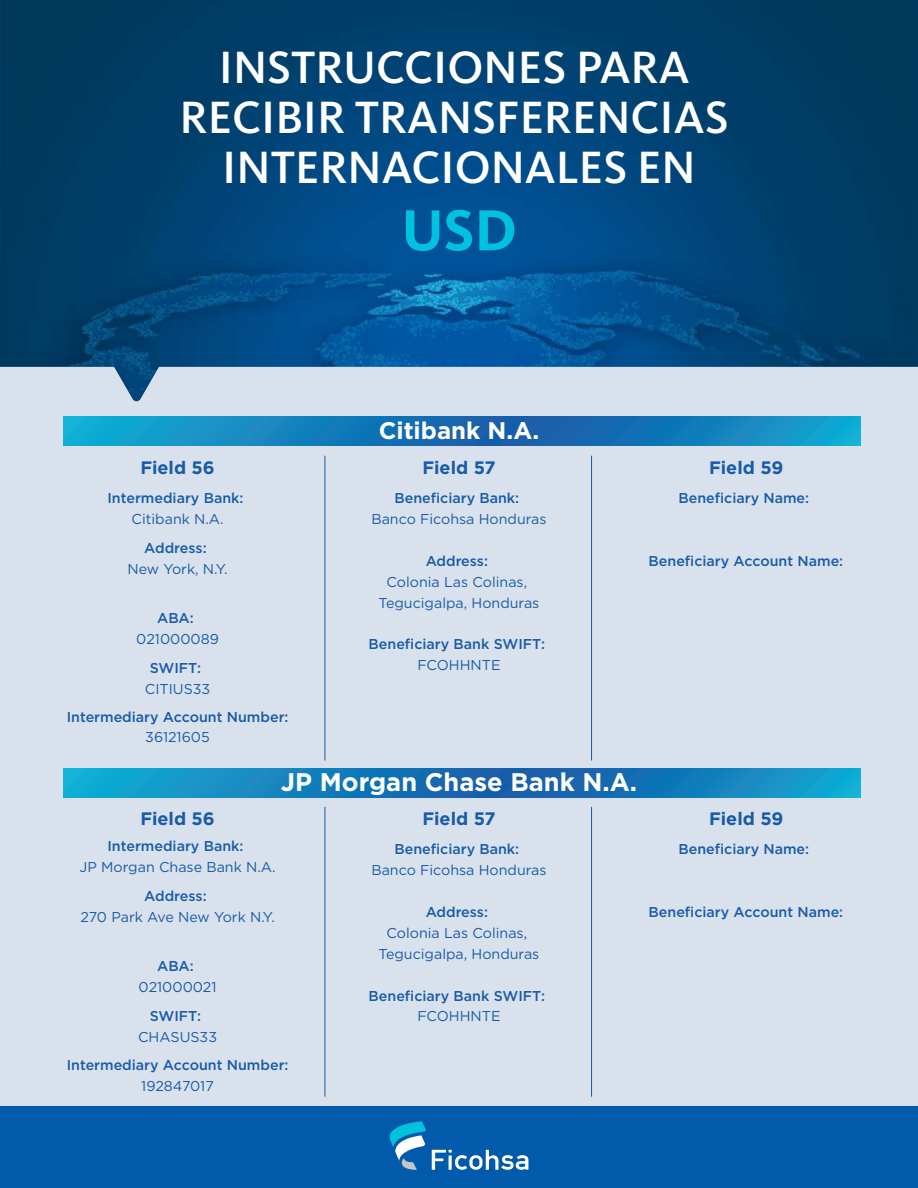
<style>
.page{position:relative;width:918px;height:1188px;background:#fff}
.page>*{position:absolute;margin:0;border:0;box-sizing:border-box;transform-origin:0 0}
.t1{font:700 60px "Kievit Pro";color:#00c2df}
.t2{font:500 46.95px/50.1px "Kievit Pro";color:#fff;text-align:center}
.t3{font:700 25.5px "Gotham";color:#fff}
.t4{font:700 24px "Gotham";color:#fff}
.t5{font:700 18px "Gotham";color:#185ba9}
.t6{font:500 14.25px "Gotham";color:#185ba9}
.t7{font:14.25px/20.9px "Gotham";color:#185ba9;text-align:center}
</style>
<div class="page">
<div style="left:0;top:351px;width:918px;height:837px;background:#d9e2ec"></div>
<div style="left:0;top:1107px;width:918px;height:81px;background:#015aaa"></div>
<svg style="left:389px;top:1121px;width:139px;height:49px"></svg>
<img style="left:0;top:0;width:918px;height:402px">
<hr style="left:325px;top:456px;width:1px;height:304px;background:#185ba9">
<hr style="left:591px;top:456px;width:1px;height:304px;background:#185ba9">
<hr style="left:325px;top:807px;width:1px;height:289px;background:#185ba9">
<hr style="left:591px;top:807px;width:1px;height:289px;background:#185ba9">
<svg style="left:63px;top:417px;width:798px;height:29px"></svg>
<svg style="left:63px;top:769px;width:798px;height:28px"></svg>
<h2 class="t2" style="left:180px;top:42px;width:550px">INSTRUCCIONES PARA<br>RECIBIR TRANSFERENCIAS<br>INTERNACIONALES EN</h2>
<h1 class="t1" style="left:401px;top:194px;width:117px">USD</h1>
<h3 class="t4" style="left:379px;top:415px;width:162px">Citibank N.A.</h3>
<p class="t5" style="left:140px;top:456px;width:76px">Field 56</p>
<p class="t5" style="left:422px;top:456px;width:75px">Field 57</p>
<p class="t5" style="left:709px;top:456px;width:76px">Field 59</p>
<p class="t6" style="left:107px;top:489px;width:138px">Intermediary Bank:</p>
<p class="t7" style="left:132px;top:508px;width:94px">Citibank N.A.</p>
<p class="t6" style="left:144px;top:539px;width:64px">Address:</p>
<p class="t7" style="left:128px;top:558px;width:102px">New York, N.Y.</p>
<p class="t6" style="left:157px;top:609px;width:38px">ABA:</p>
<p class="t7" style="left:136px;top:628px;width:84px">021000089</p>
<p class="t6" style="left:150px;top:659px;width:53px">SWIFT:</p>
<p class="t7" style="left:145px;top:678px;width:67px">CITIUS33</p>
<p class="t6" style="left:67px;top:707px;width:223px">Intermediary Account Number:</p>
<p class="t7" style="left:145px;top:727px;width:66px">36121605</p>
<p class="t6" style="left:394px;top:489px;width:126px">Beneficiary Bank:</p>
<p class="t7" style="left:371px;top:508px;width:177px">Banco Ficohsa Honduras</p>
<p class="t6" style="left:426px;top:552px;width:64px">Address:</p>
<p class="t7" style="left:379px;top:571px;width:162px">Colonia Las Colinas,<br>Tegucigalpa, Honduras</p>
<p class="t6" style="left:369px;top:635px;width:178px">Beneficiary Bank SWIFT:</p>
<p class="t7" style="left:417px;top:654px;width:85px">FCOHHNTE</p>
<h3 class="t3" style="left:281px;top:765px;width:358px">JP Morgan Chase Bank N.A.</h3>
<p class="t6" style="left:678px;top:489px;width:132px">Beneficiary Name:</p>
<p class="t6" style="left:649px;top:552px;width:196px">Beneficiary Account Name:</p>
<p class="t5" style="left:140px;top:807px;width:76px">Field 56</p>
<p class="t5" style="left:422px;top:807px;width:75px">Field 57</p>
<p class="t5" style="left:709px;top:807px;width:76px">Field 59</p>
<p class="t6" style="left:107px;top:837px;width:138px">Intermediary Bank:</p>
<p class="t7" style="left:80px;top:856px;width:198px">JP Morgan Chase Bank N.A.</p>
<p class="t6" style="left:144px;top:887px;width:64px">Address:</p>
<p class="t7" style="left:80px;top:906px;width:196px">270 Park Ave New York N.Y.</p>
<p class="t6" style="left:157px;top:957px;width:38px">ABA:</p>
<p class="t7" style="left:139px;top:976px;width:79px">021000021</p>
<p class="t6" style="left:150px;top:1007px;width:53px">SWIFT:</p>
<p class="t7" style="left:138px;top:1026px;width:80px">CHASUS33</p>
<p class="t6" style="left:67px;top:1055px;width:223px">Intermediary Account Number:</p>
<p class="t7" style="left:141px;top:1075px;width:74px">192847017</p>
<p class="t6" style="left:394px;top:840px;width:126px">Beneficiary Bank:</p>
<p class="t7" style="left:371px;top:860px;width:177px">Banco Ficohsa Honduras</p>
<p class="t6" style="left:426px;top:903px;width:64px">Address:</p>
<p class="t7" style="left:379px;top:922px;width:162px">Colonia Las Colinas,<br>Tegucigalpa, Honduras</p>
<p class="t6" style="left:369px;top:986px;width:178px">Beneficiary Bank SWIFT:</p>
<p class="t7" style="left:417px;top:1006px;width:85px">FCOHHNTE</p>
<p class="t6" style="left:678px;top:840px;width:132px">Beneficiary Name:</p>
<p class="t6" style="left:649px;top:903px;width:196px">Beneficiary Account Name:</p>
</div>
